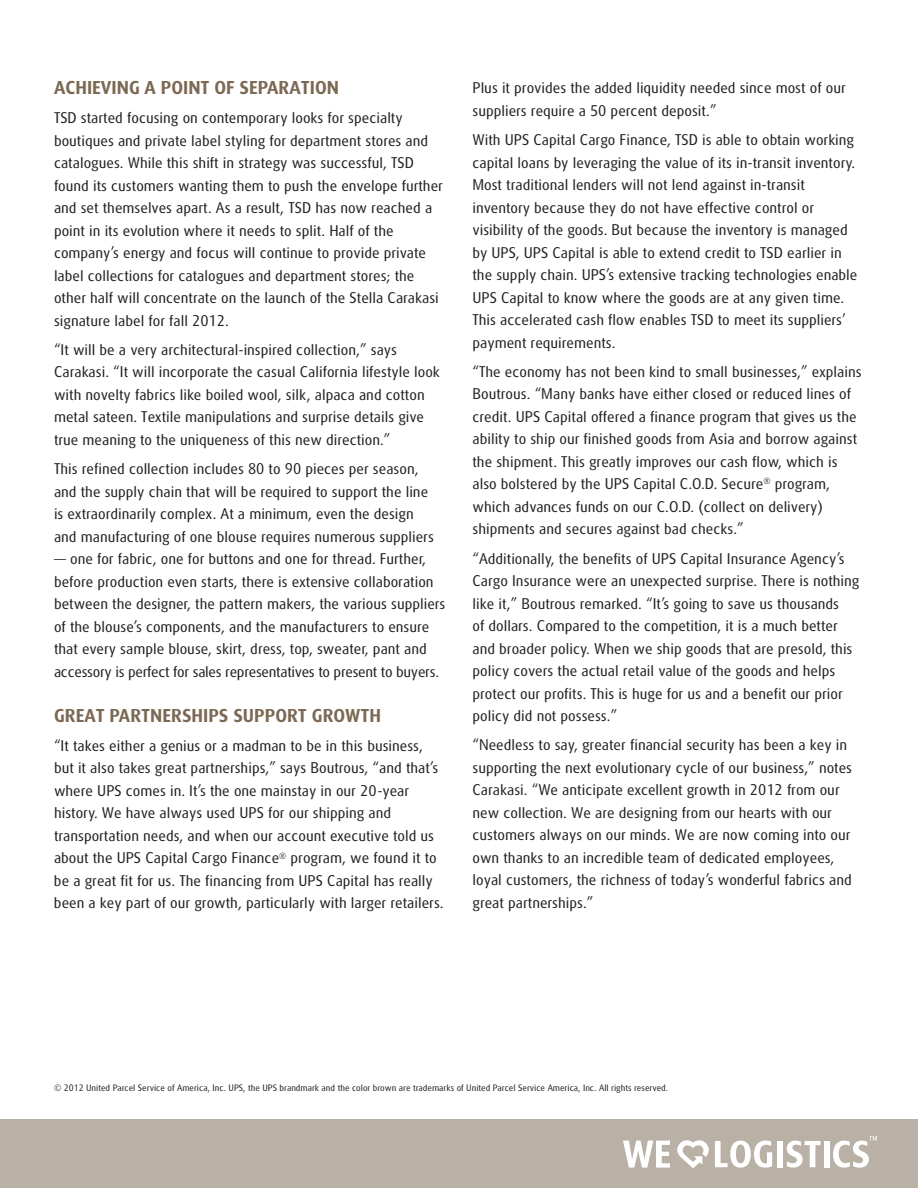
<style>
.page{position:relative;width:918px;height:1188px;background:#fff}
.page>*{position:absolute;margin:0;border:0;box-sizing:border-box;transform-origin:0 0}
.t1{font:700 18px "UPS Sans";color:#7c6954}
.t2{font:15px/22.5px "UPS Sans";color:#231f20}
.t3{font:9px "UPS Sans";color:#231f20}
</style>
<div class="page">
<div style="left:0;top:1119px;width:918px;height:69px;background:#bab1a6"></div>
<svg style="left:623px;top:1141px;width:47px;height:27px"></svg>
<svg style="left:715px;top:1141px;width:57px;height:27px"></svg>
<div style="left:777px;top:1141px;width:5px;height:26px;background:#fff"></div>
<svg style="left:787px;top:1141px;width:34px;height:27px"></svg>
<div style="left:824px;top:1141px;width:6px;height:26px;background:#fff"></div>
<svg style="left:833px;top:1136px;width:44px;height:32px"></svg>
<svg style="left:677px;top:1140px;width:32px;height:29px"></svg>
<p class="t1" style="left:54px;top:77px;width:287px">ACHIEVING A POINT OF SEPARATION</p>
<p class="t2" style="left:54px;top:107px;width:390px">TSD started focusing on contemporary looks for specialty boutiques and private label styling for department stores and catalogues. While this shift in strategy was successful, TSD found its customers wanting them to push the envelope further and set themselves apart. As a result, TSD has now reached a point in its evolution where it needs to split. Half of the company’s energy and focus will continue to provide private label collections for catalogues and department stores; the other half will concentrate on the launch of the Stella Carakasi signature label for fall 2012.</p>
<p class="t2" style="left:54px;top:338px;width:387px">“It will be a very architectural-inspired collection,” says Carakasi. “It will incorporate the casual California lifestyle look with novelty fabrics like boiled wool, silk, alpaca and cotton metal sateen. Textile manipulations and surprise details give true meaning to the uniqueness of this new direction.”</p>
<p class="t2" style="left:54px;top:458px;width:381px">This refined collection includes 80 to 90 pieces per season, and the supply chain that will be required to support the line is extraordinarily complex. At a minimum, even the design and manufacturing of one blouse requires numerous suppliers</p>
<p class="t2" style="left:54px;top:548px;width:393px">— one for fabric, one for buttons and one for thread. Further, before production even starts, there is extensive collaboration between the designer, the pattern makers, the various suppliers of the blouse’s components, and the manufacturers to ensure that every sample blouse, skirt, dress, top, sweater, pant and accessory is perfect for sales representatives to present to buyers.</p>
<p class="t1" style="left:54px;top:705px;width:329px">GREAT PARTNERSHIPS SUPPORT GROWTH</p>
<p class="t2" style="left:54px;top:734px;width:391px">“It takes either a genius or a madman to be in this business, but it also takes great partnerships,” says Boutrous, “and that’s where UPS comes in. It’s the one mainstay in our 20-year history. We have always used UPS for our shipping and transportation needs, and when our account executive told us about the UPS Capital Cargo Finance<sup>®</sup> program, we found it to be a great fit for us. The financing from UPS Capital has really been a key part of our growth, particularly with larger retailers.</p>
<p class="t2" style="left:472px;top:77px;width:375px">Plus it provides the added liquidity needed since most of our suppliers require a 50 percent deposit.”</p>
<p class="t2" style="left:472px;top:129px;width:386px">With UPS Capital Cargo Finance, TSD is able to obtain working capital loans by leveraging the value of its in-transit inventory.<br>Most traditional lenders will not lend against in-transit inventory because they do not have effective control or visibility of the goods. But because the inventory is managed by UPS, UPS Capital is able to extend credit to TSD earlier in the supply chain. UPS’s extensive tracking technologies enable UPS Capital to know where the goods are at any given time.<br>This accelerated cash flow enables TSD to meet its suppliers’ payment requirements.</p>
<p class="t2" style="left:472px;top:360px;width:391px">“The economy has not been kind to small businesses,” explains Boutrous. “Many banks have either closed or reduced lines of credit. UPS Capital offered a finance program that gives us the ability to ship our finished goods from Asia and borrow against the shipment. This greatly improves our cash flow, which is also bolstered by the UPS Capital C.O.D. Secure<sup>®</sup> program, which advances funds on our C.O.D. (collect on delivery) shipments and secures against bad checks.”</p>
<p class="t2" style="left:472px;top:547px;width:389px">“Additionally, the benefits of UPS Capital Insurance Agency’s Cargo Insurance were an unexpected surprise. There is nothing like it,” Boutrous remarked. “It’s going to save us thousands<br>of dollars. Compared to the competition, it is a much better and broader policy. When we ship goods that are presold, this policy covers the actual retail value of the goods and helps protect our profits. This is huge for us and a benefit our prior policy did not possess.”</p>
<p class="t2" style="left:472px;top:734px;width:381px">“Needless to say, greater financial security has been a key in supporting the next evolutionary cycle of our business,” notes Carakasi. “We anticipate excellent growth in 2012 from our new collection. We are designing from our hearts with our customers always on our minds. We are now coming into our own thanks to an incredible team of dedicated employees, loyal customers, the richness of today’s wonderful fabrics and great partnerships.”</p>
<p class="t3" style="left:54px;top:1083px;width:616px">© 2012 United Parcel Service of America, Inc. UPS, the UPS brandmark and the color brown are trademarks of United Parcel Service America, Inc. All rights reserved.</p>
</div>
